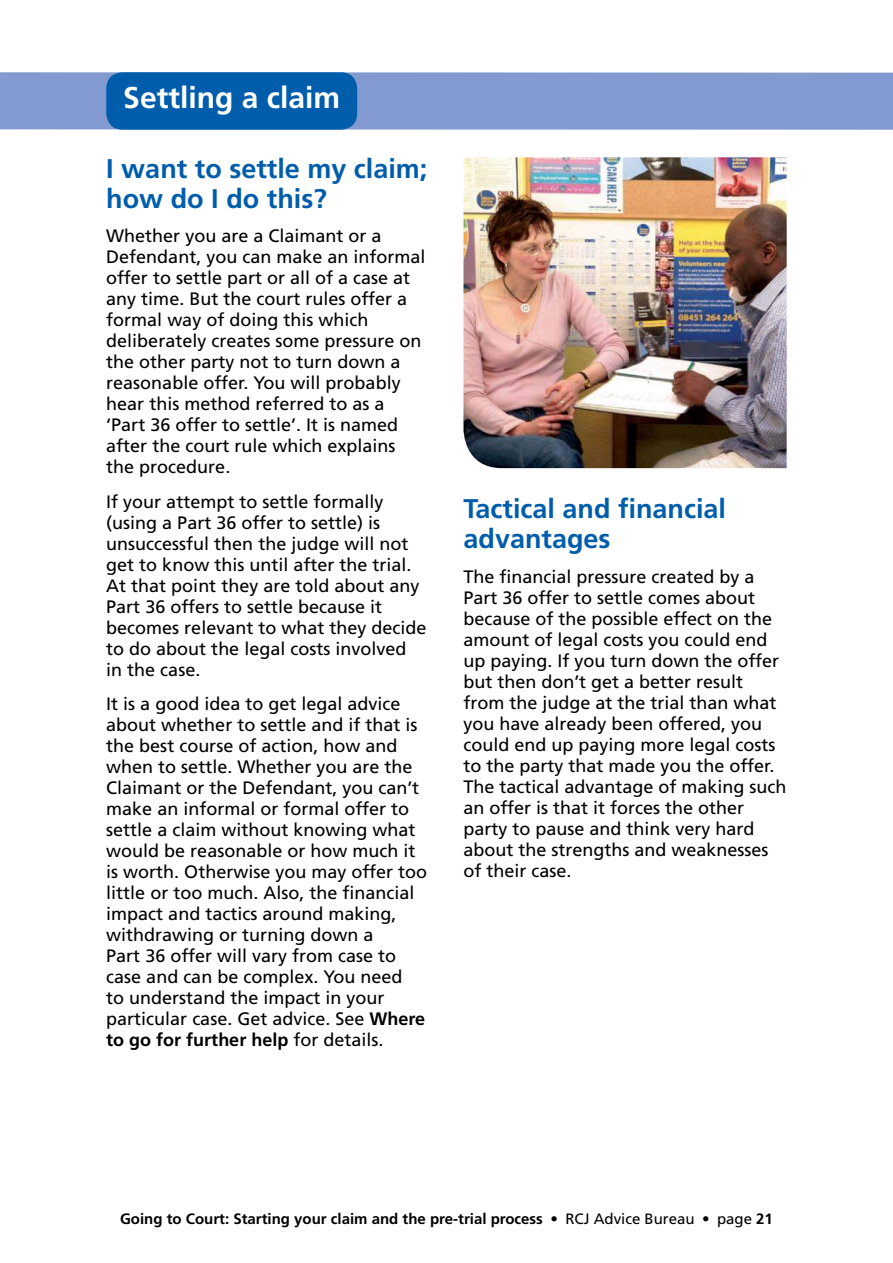
<style>
.page{position:relative;width:893px;height:1263px;background:#fff}
.page>*{position:absolute;margin:0;border:0;box-sizing:border-box;transform-origin:0 0}
.t1{font:700 30px "Frutiger LT Std";color:#fff}
.t2{font:700 27px/30px "Frutiger LT Std";color:#005dac}
.t3{font:18px/21px "Frutiger";color:#000}
.t4{font:700 18px "Frutiger LT Std";color:#000}
.t5{font:700 15px "Frutiger LT Std";color:#000}
.s1{font-family:"Frutiger LT Std";font-weight:700}
.s2{font-family:"Frutiger";font-weight:400}
</style>
<div class="page">
<div style="left:0;top:72px;width:893px;height:58px;background:#829acf"></div>
<div style="left:106px;top:72px;width:251px;height:58px;background:#005dac;border-radius:16px"></div>
<img style="left:463px;top:157px;width:324px;height:311px">
<h1 class="t1" style="left:123px;top:80px;width:218px">Settling a claim</h1>
<h2 class="t2" style="left:106px;top:153px;width:323px">I want to settle my claim; how do I do this?</h2>
<p class="t3" style="left:106px;top:225px;width:321px">Whether you are a Claimant or a<br>Defendant, you can make an informal offer to settle part or all of a case at any time. But the court rules offer a formal way of doing this which deliberately creates some pressure on the other party not to turn down a reasonable offer. You will probably hear this method referred to as a ‘Part 36 offer to settle’. It is named after the court rule which explains the procedure.</p>
<p class="t3" style="left:106px;top:491px;width:322px">If your attempt to settle formally (using a Part 36 offer to settle) is unsuccessful then the judge will not get to know this until after the trial.<br>At that point they are told about any<br>Part 36 offers to settle because it becomes relevant to what they decide to do about the legal costs involved in the case.</p>
<p class="t3" style="left:106px;top:693px;width:322px">It is a good idea to get legal advice about whether to settle and if that is the best course of action, how and when to settle. Whether you are the Claimant or the Defendant, you can’t make an informal or formal offer to settle a claim without knowing what would be reasonable or how much it is worth. Otherwise you may offer too little or too much. Also, the financial impact and tactics around making, withdrawing or turning down a<br>Part 36 offer will vary from case to case and can be complex. You need<br>to understand the impact in your particular case. Get advice. See <span class="s1">Where</span></p>
<p class="t4" style="left:106px;top:1029px;width:279px">to go for further help <span class="s2">for details.</span></p>
<h2 class="t2" style="left:463px;top:494px;width:264px">Tactical and financial advantages</h2>
<p class="t3" style="left:463px;top:566px;width:325px">The financial pressure created by a Part 36 offer to settle comes about because of the possible effect on the amount of legal costs you could end up paying. If you turn down the offer but then don’t get a better result from the judge at the trial than what you have already been offered, you could end up paying more legal costs to the party that made you the offer.<br>The tactical advantage of making such an offer is that it forces the other party to pause and think very hard about the strengths and weaknesses of their case.</p>
<p class="t5" style="left:120px;top:1209px;width:654px">Going to Court: Starting your claim and the pre-trial process <span class="s2">• RCJ Advice Bureau • page</span> 21</p>
</div>
